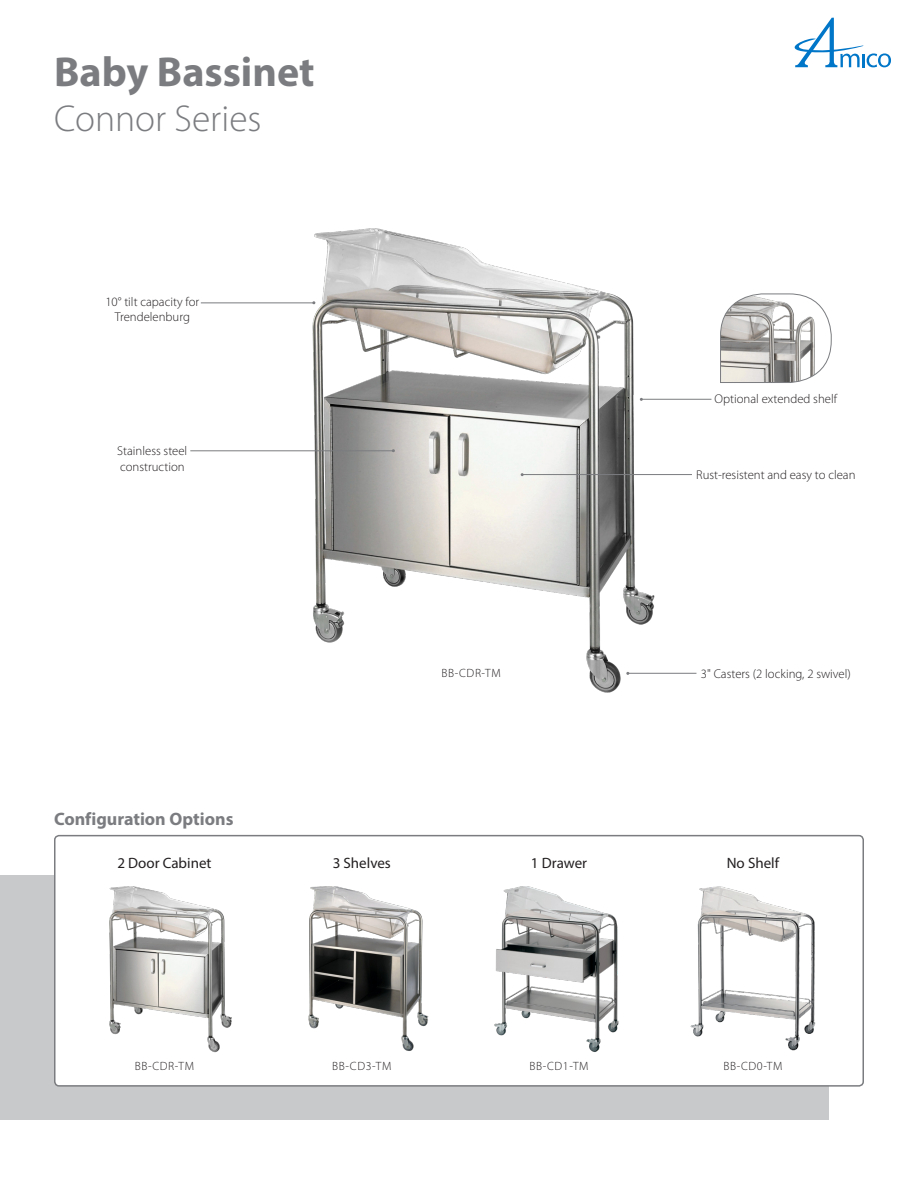
<style>
.page{position:relative;width:918px;height:1188px;background:#fff}
.page>*{position:absolute;margin:0;border:0;box-sizing:border-box;transform-origin:0 0}
.product_headers{font:700 42px "Myriad Pro";color:#7a7c7f}
.Product_subhead{font:300 37.5px "Myriad Pro";color:#7a7c7f}
.Config_heading{font:700 18px "Myriad Pro";color:#7a7c7f}
.config_subhead{font:15px "Myriad Pro";color:#231f20}
.features_label{font:300 12.75px/15.3px "Myriad Pro";color:#231f20}
.PART_NUMBER{font:300 12px "Myriad Pro";letter-spacing:.05em;color:#231f20}
</style>
<div class="page">
<svg style="left:794px;top:18px;width:97px;height:49px"></svg>
<img style="left:298px;top:228px;width:367px;height:465px">
<hr style="left:190px;top:451px;width:203px;height:1px;background:#7a7c7f">
<hr style="left:201px;top:303px;width:113px;height:1px;background:#7a7c7f">
<hr style="left:641px;top:399px;width:70px;height:1px;background:#7a7c7f">
<hr style="left:628px;top:673px;width:68px;height:1px;background:#7a7c7f">
<hr style="left:522px;top:474px;width:170px;height:1px;background:#7a7c7f">
<div style="left:0;top:875px;width:829px;height:244px;background:#c8c9ca"></div>
<div style="left:55px;top:836px;width:808px;height:250px;background:#fff;border-radius:4px"></div>
<div style="left:54px;top:835px;width:810px;height:252px;border:2px solid #7a7c7f;border-radius:4px"></div>
<img style="left:494px;top:886px;width:125px;height:166px">
<img style="left:308px;top:886px;width:121px;height:165px">
<img style="left:690px;top:886px;width:126px;height:165px">
<svg style="left:720px;top:293px;width:112px;height:90px"></svg>
<img style="left:109px;top:886px;width:123px;height:167px">
<p class="product_headers" style="left:54px;top:44px;width:262px">Baby Bassinet</p>
<p class="Product_subhead" style="left:54px;top:95px;width:209px">Connor Series</p>
<p class="features_label" style="left:105px;top:294px;width:95px;text-align:center">10° tilt capacity for<br>Trendelenburg</p>
<p class="features_label" style="left:117px;top:443px;width:72px">Stainless steel construction</p>
<p class="Config_heading" style="left:54px;top:807px;width:181px">Configuration Options</p>
<p class="PART_NUMBER" style="left:442px;top:666px;width:61px">BB-CDR-TM</p>
<p class="features_label" style="left:715px;top:391px;width:124px">Optional extended shelf</p>
<p class="features_label" style="left:696px;top:467px;width:161px">Rust-resistent and easy to clean</p>
<p class="features_label" style="left:701px;top:666px;width:152px">3" Casters (2 locking, 2 swivel)</p>
<p class="config_subhead" style="left:117px;top:854px;width:96px">2 Door Cabinet</p>
<p class="config_subhead" style="left:333px;top:854px;width:60px">3 Shelves</p>
<p class="config_subhead" style="left:531px;top:854px;width:58px">1 Drawer</p>
<p class="config_subhead" style="left:727px;top:854px;width:54px">No Shelf</p>
<p class="PART_NUMBER" style="left:135px;top:1059px;width:61px">BB-CDR-TM</p>
<p class="PART_NUMBER" style="left:332px;top:1059px;width:61px">BB-CD3-TM</p>
<p class="PART_NUMBER" style="left:529px;top:1059px;width:61px">BB-CD1-TM</p>
<p class="PART_NUMBER" style="left:723px;top:1059px;width:61px">BB-CD0-TM</p>
</div>
